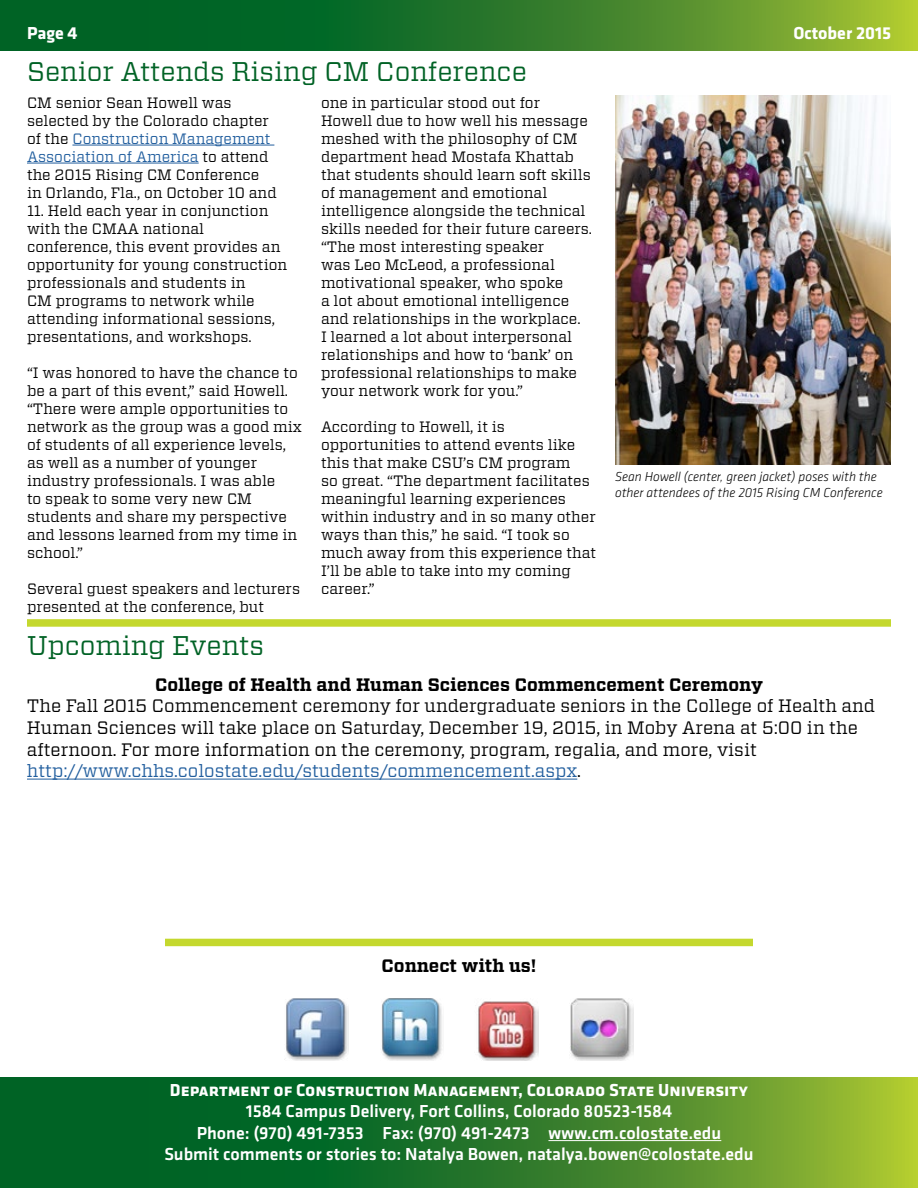
<style>
.page{position:relative;width:918px;height:1188px;background:#fff}
.page>*{position:absolute;margin:0;border:0;box-sizing:border-box;transform-origin:0 0}
.t1{font:27px "Vitesse";color:#006225}
.t2{font:18px/21.6px "Vitesse";color:#000}
.t3{font:500 18px/21.6px "Klavika";color:#fff;text-align:center}
.t4{font:700 18px "Klavika";color:#fff}
.t5{font:700 18px "Vitesse";color:#000}
.t6{font:15px/18px "Vitesse";color:#000}
.t7{font:italic 300 13.5px/16.2px "Klavika";color:#000}
.s1{color:#215e9e}
</style>
<div class="page">
<svg style="left:0;top:1077px;width:918px;height:111px;background:#327f2a"></svg>
<svg style="left:0;top:0;width:918px;height:51px;background:#327f2a"></svg>
<hr style="left:548px;top:1140px;width:173px;height:1px;background:#fff">
<hr style="left:27px;top:779px;width:550px;height:1px;background:#215e9e">
<img style="left:286px;top:998px;width:62px;height:63px">
<img style="left:382px;top:998px;width:60px;height:63px">
<img style="left:478px;top:1001px;width:61px;height:60px">
<img style="left:570px;top:998px;width:63px;height:63px">
<div style="left:165px;top:939px;width:588px;height:7px;background:#c4d82e"></div>
<hr style="left:72px;top:145px;width:202px;height:1px;background:#215e9e">
<hr style="left:27px;top:163px;width:172px;height:1px;background:#215e9e">
<img style="left:615px;top:96px;width:276px;height:368px">
<div style="left:27px;top:619px;width:864px;height:8px;background:#c4d82e"></div>
<p class="t4" style="left:27px;top:20px;width:52px">Page 4</p>
<p class="t4" style="left:793px;top:20px;width:99px">October 2015</p>
<h1 class="t1" style="left:27px;top:53px;width:501px">Senior Attends Rising CM Conference</h1>
<p class="t6" style="left:27px;top:93px;width:251px">CM senior Sean Howell was selected by the Colorado chapter of the <span class="s1">Construction Management<br>Association of America</span> to attend the 2015 Rising CM Conference in Orlando, Fla., on October 10 and</p>
<p class="t6" style="left:27px;top:201px;width:262px">11. Held each year in conjunction with the CMAA national conference, this event provides an opportunity for young construction professionals and students in<br>CM programs to network while attending informational sessions, presentations, and workshops.</p>
<p class="t6" style="left:27px;top:363px;width:276px">“I was honored to have the chance to be a part of this event,” said Howell. “There were ample opportunities to network as the group was a good mix of students of all experience levels, as well as a number of younger industry professionals. I was able<br>to speak to some very new CM students and share my perspective and lessons learned from my time in school.”</p>
<p class="t6" style="left:27px;top:579px;width:275px">Several guest speakers and lecturers presented at the conference, but</p>
<p class="t6" style="left:321px;top:93px;width:273px">one in particular stood out for Howell due to how well his message meshed with the philosophy of CM department head Mostafa Khattab that students should learn soft skills of management and emotional intelligence alongside the technical skills needed for their future careers. “The most interesting speaker<br>was Leo McLeod, a professional motivational speaker, who spoke<br>a lot about emotional intelligence and relationships in the workplace.<br>I learned a lot about interpersonal relationships and how to ‘bank’ on professional relationships to make your network work for you.”</p>
<p class="t6" style="left:321px;top:417px;width:277px">According to Howell, it is opportunities to attend events like this that make CSU’s CM program<br>so great. “The department facilitates meaningful learning experiences within industry and in so many other ways than this,” he said. “I took so much away from this experience that<br>I’ll be able to take into my coming career.”</p>
<p class="t7" style="left:615px;top:468px;width:269px">Sean Howell (center, green jacket) poses with the other attendees of the 2015 Rising CM Conference</p>
<h1 class="t1" style="left:27px;top:627px;width:239px">Upcoming Events</h1>
<p class="t5" style="left:155px;top:673px;width:609px">College of Health and Human Sciences Commencement Ceremony</p>
<p class="t2" style="left:27px;top:695px;width:850px">The Fall 2015 Commencement ceremony for undergraduate seniors in the College of Health and Human Sciences will take place on Saturday, December 19, 2015, in Moby Arena at 5:00 in the afternoon. For more information on the ceremony, program, regalia, and more, visit <span class="s1">http://www.chhs.colostate.edu/students/commencement.aspx</span>.</p>
<p class="t5" style="left:382px;top:954px;width:156px">Connect with us!</p>
<p class="t4" style="left:170px;top:1077px;width:580px">Department of Construction Management, Colorado State University</p>
<p class="t3" style="left:164px;top:1100px;width:591px">1584 Campus Delivery, Fort Collins, Colorado 80523-1584<br>Phone: (970) 491-7353 Fax: (970) 491-2473 www.cm.colostate.edu<br>Submit comments or stories to: Natalya Bowen, natalya.bowen@colostate.edu</p>
</div>
